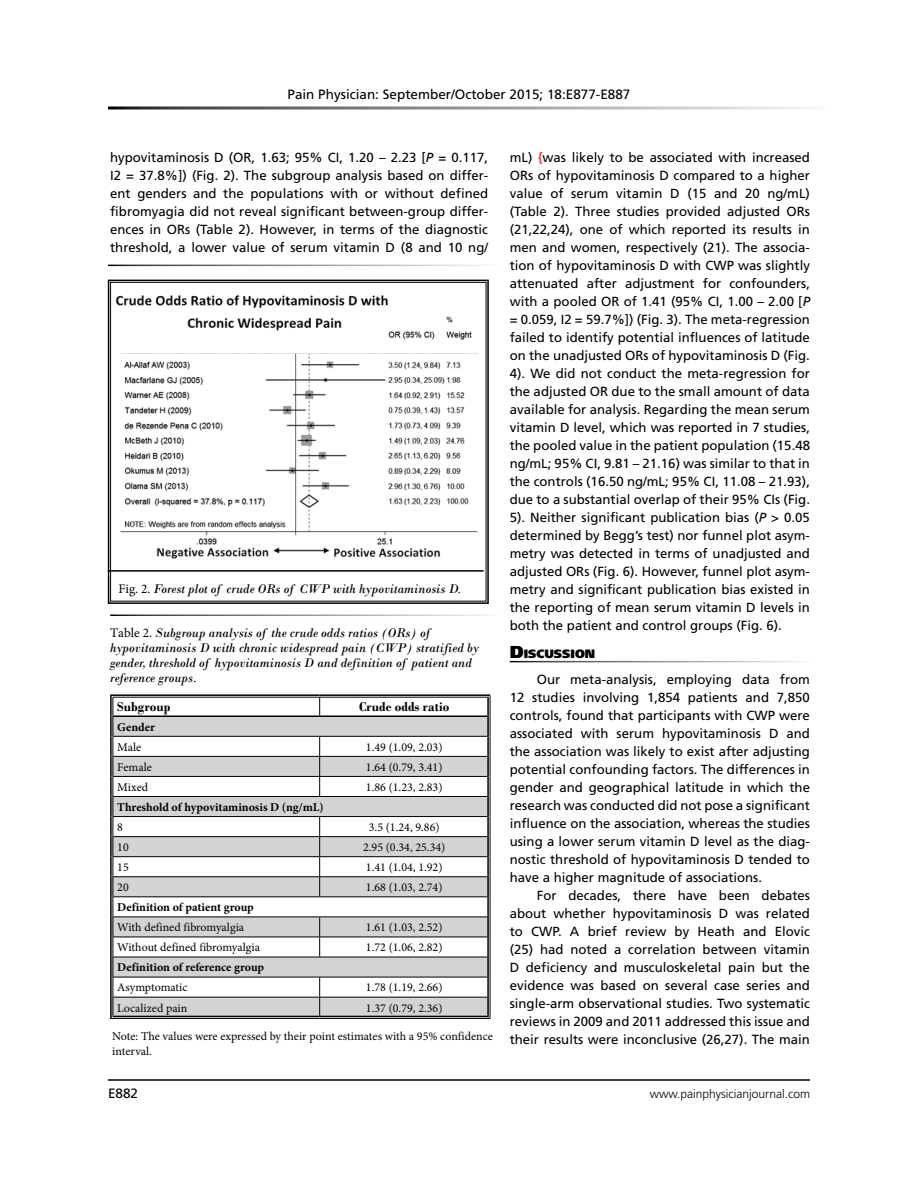
<style>
.page{position:relative;width:918px;height:1188px;background:#fff}
.page>*{position:absolute;margin:0;border:0;box-sizing:border-box;transform-origin:0 0}
.t1{font:13.5px "Frutiger LT Std";color:#000}
.t2{font:700 13.5px "Bodoni";color:#000}
.t3{font:13.2px/18px "Frutiger LT Std";color:#000;text-align:justify}
.t4{font:italic 13.2px/15px "Bodoni";color:#000}
.t5{font:900 12.15px "Frutiger LT Std";color:#000}
.t6{font:12px/14.4px "Minion Pro";color:#000}
.t7{font:700 12px "Minion Pro";letter-spacing:-.005em;color:#000}
.t8{font:300 12px "Frutiger LT Std";color:#000}
.s1{font-style:italic}
.s2{font-family:"Minion Pro";font-style:normal}
.s3{color:#f00}
.s4{font-size:17.25px}
</style>
<div class="page">
<svg style="left:107px;top:279px;width:382px;height:325px"></svg>
<div style="left:110px;top:282px;width:376px;height:319px;border:1px solid #000"></div>
<hr style="left:108px;top:570px;width:376px;height:2px;background:#000">
<svg style="left:108px;top:106px;width:702px;height:4px;background:#aaabac"></svg>
<hr style="left:108px;top:1079px;width:702px;height:2px;background:#000">
<img style="left:114px;top:292px;width:363px;height:268px">
<svg style="left:112px;top:716px;width:375px;height:301px;fill:#d1d3d4"></svg>
<hr style="left:110px;top:696px;width:2px;height:20px;background:#000">
<hr style="left:110px;top:716px;width:2px;height:20px;background:#000">
<hr style="left:110px;top:736px;width:2px;height:20px;background:#000">
<hr style="left:110px;top:756px;width:2px;height:20px;background:#000">
<hr style="left:110px;top:776px;width:2px;height:21px;background:#000">
<hr style="left:110px;top:797px;width:2px;height:20px;background:#000">
<hr style="left:110px;top:817px;width:2px;height:20px;background:#000">
<hr style="left:110px;top:837px;width:2px;height:20px;background:#000">
<hr style="left:110px;top:857px;width:2px;height:20px;background:#000">
<hr style="left:110px;top:877px;width:2px;height:20px;background:#000">
<hr style="left:110px;top:897px;width:2px;height:20px;background:#000">
<hr style="left:110px;top:917px;width:2px;height:20px;background:#000">
<hr style="left:110px;top:937px;width:2px;height:20px;background:#000">
<hr style="left:110px;top:957px;width:2px;height:20px;background:#000">
<hr style="left:110px;top:977px;width:2px;height:20px;background:#000">
<hr style="left:110px;top:997px;width:2px;height:21px;background:#000">
<svg style="left:113px;top:698px;width:1px;height:318px"></svg>
<svg style="left:487px;top:696px;width:4px;height:322px"></svg>
<svg style="left:319px;top:698px;width:1px;height:17px"></svg>
<hr style="left:113px;top:736px;width:207px;height:1px;background:#000">
<hr style="left:320px;top:736px;width:167px;height:1px;background:#000">
<hr style="left:113px;top:756px;width:207px;height:1px;background:#000">
<hr style="left:320px;top:756px;width:167px;height:1px;background:#000">
<hr style="left:113px;top:776px;width:207px;height:1px;background:#000">
<hr style="left:320px;top:776px;width:167px;height:1px;background:#000">
<svg style="left:319px;top:737px;width:1px;height:59px"></svg>
<hr style="left:113px;top:796px;width:207px;height:1px;background:#000">
<hr style="left:320px;top:796px;width:167px;height:1px;background:#000">
<hr style="left:113px;top:816px;width:207px;height:1px;background:#000">
<hr style="left:320px;top:816px;width:167px;height:1px;background:#000">
<hr style="left:113px;top:836px;width:207px;height:1px;background:#000">
<hr style="left:320px;top:836px;width:167px;height:1px;background:#000">
<hr style="left:113px;top:856px;width:207px;height:1px;background:#000">
<hr style="left:320px;top:856px;width:167px;height:1px;background:#000">
<hr style="left:113px;top:876px;width:207px;height:1px;background:#000">
<hr style="left:320px;top:876px;width:167px;height:1px;background:#000">
<svg style="left:319px;top:817px;width:1px;height:79px"></svg>
<hr style="left:113px;top:896px;width:207px;height:1px;background:#000">
<hr style="left:320px;top:896px;width:167px;height:1px;background:#000">
<hr style="left:113px;top:917px;width:207px;height:1px;background:#000">
<hr style="left:320px;top:917px;width:167px;height:1px;background:#000">
<hr style="left:113px;top:937px;width:207px;height:1px;background:#000">
<hr style="left:320px;top:937px;width:167px;height:1px;background:#000">
<svg style="left:319px;top:917px;width:1px;height:40px"></svg>
<hr style="left:113px;top:957px;width:207px;height:1px;background:#000">
<hr style="left:320px;top:957px;width:167px;height:1px;background:#000">
<hr style="left:113px;top:977px;width:207px;height:1px;background:#000">
<hr style="left:320px;top:977px;width:167px;height:1px;background:#000">
<hr style="left:113px;top:997px;width:207px;height:1px;background:#000">
<hr style="left:320px;top:997px;width:167px;height:1px;background:#000">
<svg style="left:319px;top:977px;width:1px;height:39px"></svg>
<hr style="left:113px;top:715px;width:207px;height:2px;background:#000">
<hr style="left:320px;top:715px;width:167px;height:2px;background:#000">
<hr style="left:110px;top:694px;width:210px;height:2px;background:#000">
<hr style="left:113px;top:697px;width:207px;height:1px;background:#000">
<hr style="left:320px;top:694px;width:170px;height:2px;background:#000">
<hr style="left:320px;top:697px;width:169px;height:1px;background:#000">
<hr style="left:113px;top:1016px;width:207px;height:1px;background:#000">
<hr style="left:110px;top:1018px;width:210px;height:1px;background:#000">
<hr style="left:320px;top:1016px;width:169px;height:1px;background:#000">
<hr style="left:320px;top:1018px;width:170px;height:1px;background:#000">
<p class="t1" style="left:288px;top:87px;width:344px">Pain Physician: September/October 2015; 18:E877-E887</p>
<p class="t3" style="left:110px;top:148px;width:380px">hypovitaminosis D (OR, 1.63; 95% CI, 1.20 – 2.23 [<span class="s1">P</span> = 0.117, I2 = 37.8%]) (Fig. 2). The subgroup analysis based on differ&shy;ent genders and the populations with or without defined fibromyagia did not reveal significant between-group differ&shy;ences in ORs (Table 2). However, in terms of the diagnostic threshold, a lower value of serum vitamin D (8 and 10 ng/</p>
<p class="t4" style="left:119px;top:581px;width:345px"><span class="s2">Fig. 2.</span> Forest plot of crude ORs of CWP with hypovitaminosis D.</p>
<p class="t4" style="left:110px;top:625px;width:370px"><span class="s2">Table 2.</span> Subgroup analysis of the crude odds ratios (ORs) of hypovitaminosis D with chronic widespread pain (CWP) stratified by gender, threshold of hypovitaminosis D and definition of patient and reference groups.</p>
<p class="t2" style="left:117px;top:698px;width:55px">Subgroup</p>
<p class="t2" style="left:359px;top:698px;width:92px">Crude odds ratio</p>
<p class="t7" style="left:117px;top:718px;width:39px">Gender</p>
<p class="t6" style="left:117px;top:740px;width:25px">Male</p>
<p class="t6" style="left:366px;top:740px;width:78px">1.49 (1.09, 2.03)</p>
<p class="t6" style="left:117px;top:760px;width:36px">Female</p>
<p class="t6" style="left:366px;top:760px;width:78px">1.64 (0.79, 3.41)</p>
<p class="t6" style="left:117px;top:780px;width:32px">Mixed</p>
<p class="t6" style="left:366px;top:780px;width:78px">1.86 (1.23, 2.83)</p>
<p class="t7" style="left:117px;top:799px;width:208px">Threshold of hypovitaminosis D (ng/mL)</p>
<p class="t6" style="left:117px;top:820px;width:7px">8</p>
<p class="t6" style="left:369px;top:820px;width:72px">3.5 (1.24, 9.86)</p>
<p class="t6" style="left:117px;top:840px;width:13px">10</p>
<p class="t6" style="left:363px;top:840px;width:84px">2.95 (0.34, 25.34)</p>
<p class="t6" style="left:117px;top:860px;width:13px">15</p>
<p class="t6" style="left:366px;top:860px;width:78px">1.41 (1.04, 1.92)</p>
<p class="t6" style="left:117px;top:880px;width:13px">20</p>
<p class="t6" style="left:366px;top:880px;width:78px">1.68 (1.03, 2.74)</p>
<p class="t7" style="left:117px;top:899px;width:138px">Definition of patient group</p>
<p class="t6" style="left:117px;top:920px;width:128px">With defined fibromyalgia</p>
<p class="t6" style="left:366px;top:920px;width:78px">1.61 (1.03, 2.52)</p>
<p class="t6" style="left:117px;top:940px;width:144px">Without defined fibromyalgia</p>
<p class="t6" style="left:366px;top:940px;width:78px">1.72 (1.06, 2.82)</p>
<p class="t7" style="left:117px;top:959px;width:148px">Definition of reference group</p>
<p class="t6" style="left:117px;top:980px;width:72px">Asymptomatic</p>
<p class="t6" style="left:366px;top:980px;width:78px">1.78 (1.19, 2.66)</p>
<p class="t6" style="left:117px;top:1001px;width:72px">Localized pain</p>
<p class="t6" style="left:366px;top:1001px;width:78px">1.37 (0.79, 2.36)</p>
<p class="t6" style="left:112px;top:1029px;width:382px">Note: The values were expressed by their point estimates with a 95% confidence interval.</p>
<p class="t3" style="left:510px;top:148px;width:302px">mL) <span class="s3">{</span>was likely to be associated with increased ORs of hypovitaminosis D compared to a higher value of serum vitamin D (15 and 20 ng/mL) (Table 2). Three studies provided adjusted ORs (21,22,24), one of which reported its results in men and women, respectively (21). The associa&shy;tion of hypovitaminosis D with CWP was slightly attenuated after adjustment for confounders, with a pooled OR of 1.41 (95% CI, 1.00 – 2.00 [<span class="s1">P </span>= 0.059, I2 = 59.7%]) (Fig. 3). The meta-regression failed to identify potential influences of latitude on the unadjusted ORs of hypovitaminosis D (Fig.<br>4). We did not conduct the meta-regression for the adjusted OR due to the small amount of data available for analysis. Regarding the mean serum vitamin D level, which was reported in 7 studies, the pooled value in the patient population (15.48 ng/mL; 95% CI, 9.81 – 21.16) was similar to that in the controls (16.50 ng/mL; 95% CI, 11.08 – 21.93), due to a substantial overlap of their 95% CIs (Fig.<br>5). Neither significant publication bias (<span class="s1">P</span> &gt; 0.05 determined by Begg’s test) nor funnel plot asym&shy;metry was detected in terms of unadjusted and adjusted ORs (Fig. 6). However, funnel plot asym&shy;metry and significant publication bias existed in the reporting of mean serum vitamin D levels in both the patient and control groups (Fig. 6).</p>
<p class="t5" style="left:510px;top:646px;width:87px"><span class="s4">D</span>ISCUSSION</p>
<p class="t3" style="left:510px;top:670px;width:302px;text-indent:27px">Our meta-analysis, employing data from 12 studies involving 1,854 patients and 7,850 controls, found that participants with CWP were associated with serum hypovitaminosis D and the association was likely to exist after adjusting potential confounding factors. The differences in gender and geographical latitude in which the research was conducted did not pose a significant influence on the association, whereas the studies using a lower serum vitamin D level as the diag&shy;nostic threshold of hypovitaminosis D tended to have a higher magnitude of associations.</p>
<p class="t3" style="left:510px;top:887px;width:302px;text-indent:27px">For decades, there have been debates about whether hypovitaminosis D was related to CWP. A brief review by Heath and Elovic (25) had noted a correlation between vitamin D deficiency and musculoskeletal pain but the evidence was based on several case series and single-arm observational studies. Two systematic reviews in 2009 and 2011 addressed this issue and their results were inconclusive (26,27). The main</p>
<p class="t1" style="left:108px;top:1085px;width:32px">E882</p>
<p class="t8" style="left:650px;top:1087px;width:162px">www.painphysicianjournal.com</p>
</div>
